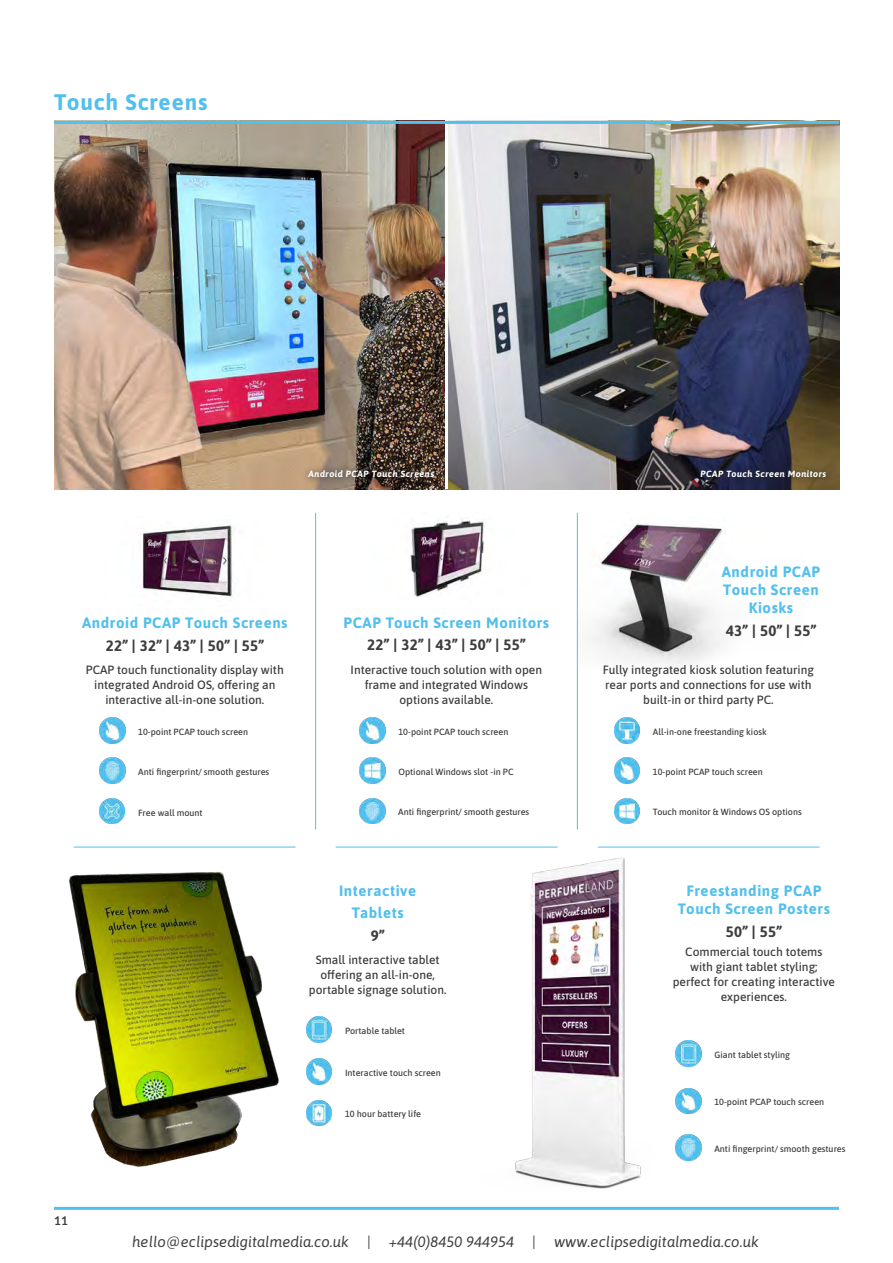
<style>
.page{position:relative;width:893px;height:1263px;background:#fff}
.page>*{position:absolute;margin:0;border:0;box-sizing:border-box;transform-origin:0 0}
.t1{font:700 22.5px "Asap";letter-spacing:.04em;color:#52bfed}
.t2{font:700 15px/18px "Asap";letter-spacing:.04em;color:#52bfed;text-align:center}
.t3{font:italic 15px "Asap";color:#3e3e3e}
.t4{font:700 15px "Asap";letter-spacing:.02em;color:#3e3e3e}
.t5{font:500 12px/15px "Asap";color:#3e3e3e;text-align:center}
.t6{font:700 12px "Lato";color:#3e3e3e}
.t7{font:500 9px "Asap";color:#3e3e3e}
.t8{font:italic 700 9px "Asap";letter-spacing:.05em;color:#fff}
</style>
<div class="page">
<img style="left:590px;top:523px;width:136px;height:142px">
<img style="left:54px;top:124px;width:785px;height:365px">
<hr style="left:54px;top:1207px;width:785px;height:3px;background:#52bfed">
<hr style="left:74px;top:847px;width:222px;height:1px;background:#52bfed">
<hr style="left:336px;top:847px;width:222px;height:1px;background:#52bfed">
<hr style="left:598px;top:847px;width:222px;height:1px;background:#52bfed">
<img style="left:69px;top:871px;width:210px;height:296px">
<img style="left:410px;top:518px;width:76px;height:79px">
<hr style="left:315px;top:513px;width:1px;height:316px;background:#52bfed">
<img style="left:142px;top:524px;width:93px;height:75px">
<hr style="left:577px;top:513px;width:1px;height:316px;background:#52bfed">
<div style="left:693px;top:463px;width:140px;height:23px;background:#231f20;opacity:.9"></div>
<div style="left:301px;top:463px;width:140px;height:23px;background:#231f20;opacity:.9"></div>
<hr style="left:445px;top:80px;width:3px;height:409px;background:#fff">
<hr style="left:54px;top:121px;width:785px;height:3px;background:#52bfed">
<svg style="left:163px;top:1044px;width:16px;height:1px"></svg>
<img style="left:470px;top:847px;width:239px;height:363px">
<img style="left:306px;top:1017px;width:26px;height:25px">
<img style="left:306px;top:1059px;width:26px;height:25px">
<img style="left:306px;top:1100px;width:26px;height:25px">
<img style="left:676px;top:1041px;width:25px;height:25px">
<img style="left:676px;top:1088px;width:25px;height:26px">
<img style="left:676px;top:1135px;width:25px;height:25px">
<img style="left:100px;top:718px;width:25px;height:25px">
<img style="left:100px;top:758px;width:25px;height:25px">
<img style="left:99px;top:798px;width:26px;height:26px">
<img style="left:360px;top:718px;width:25px;height:25px">
<img style="left:360px;top:758px;width:25px;height:25px">
<img style="left:360px;top:798px;width:25px;height:26px">
<img style="left:614px;top:718px;width:26px;height:25px">
<img style="left:614px;top:758px;width:26px;height:25px">
<img style="left:614px;top:798px;width:26px;height:26px">
<p class="t1" style="left:54px;top:86px;width:155px">Touch Screens</p>
<p class="t8" style="left:309px;top:468px;width:127px">Android PCAP Touch Screens</p>
<p class="t8" style="left:701px;top:468px;width:127px">PCAP Touch Screen Monitors</p>
<p class="t2" style="left:82px;top:613px;width:207px">Android PCAP Touch Screens</p>
<p class="t4" style="left:106px;top:635px;width:160px">22” | 32” | 43” | 50” | 55”</p>
<p class="t5" style="left:86px;top:662px;width:199px">PCAP touch functionality display with integrated Android OS, offering an interactive all-in-one solution.</p>
<p class="t7" style="left:138px;top:726px;width:111px">10-point PCAP touch screen</p>
<p class="t7" style="left:138px;top:766px;width:133px">Anti fingerprint/ smooth gestures</p>
<p class="t7" style="left:138px;top:806px;width:66px">Free wall mount</p>
<p class="t2" style="left:722px;top:562px;width:100px">Android PCAP<br>Touch Screen<br>Kiosks</p>
<p class="t4" style="left:726px;top:620px;width:91px">43” | 50” | 55”</p>
<p class="t2" style="left:344px;top:613px;width:207px">PCAP Touch Screen Monitors</p>
<p class="t4" style="left:367px;top:634px;width:160px">22” | 32” | 43” | 50” | 55”</p>
<p class="t5" style="left:351px;top:662px;width:193px">Interactive touch solution with open frame and integrated Windows options available.</p>
<p class="t5" style="left:603px;top:661px;width:213px">Fully integrated kiosk solution featuring rear ports and connections for use with built-in or third party PC.</p>
<p class="t7" style="left:398px;top:725px;width:111px">10-point PCAP touch screen</p>
<p class="t7" style="left:398px;top:765px;width:117px">Optional Windows slot -in PC</p>
<p class="t7" style="left:398px;top:806px;width:133px">Anti fingerprint/ smooth gestures</p>
<p class="t7" style="left:653px;top:725px;width:115px">All-in-one freestanding kiosk</p>
<p class="t7" style="left:653px;top:765px;width:111px">10-point PCAP touch screen</p>
<p class="t7" style="left:653px;top:806px;width:151px">Touch monitor &amp; Windows OS options</p>
<p class="t6" style="left:54px;top:1211px;width:16px">11</p>
<p class="t2" style="left:339px;top:881px;width:79px">Interactive</p>
<p class="t2" style="left:352px;top:903px;width:53px">Tablets</p>
<p class="t4" style="left:371px;top:925px;width:15px">9”</p>
<p class="t5" style="left:309px;top:952px;width:139px">Small interactive tablet offering an all-in-one, portable signage solution.</p>
<p class="t7" style="left:345px;top:1024px;width:62px">Portable tablet</p>
<p class="t7" style="left:345px;top:1066px;width:97px">Interactive touch screen</p>
<p class="t7" style="left:345px;top:1108px;width:78px">10 hour battery life</p>
<p class="t2" style="left:678px;top:881px;width:154px">Freestanding PCAP<br>Touch Screen Posters</p>
<p class="t4" style="left:726px;top:921px;width:57px">50” | 55”</p>
<p class="t5" style="left:673px;top:944px;width:164px">Commercial touch totems with giant tablet styling; perfect for creating interactive experiences.</p>
<p class="t7" style="left:714px;top:1049px;width:77px">Giant tablet styling</p>
<p class="t7" style="left:714px;top:1096px;width:111px">10-point PCAP touch screen</p>
<p class="t7" style="left:714px;top:1142px;width:133px">Anti fingerprint/ smooth gestures</p>
<p class="t3" style="left:132px;top:1232px;width:628px">hello@eclipsedigitalmedia.co.uk | +44(0)8450 944954 | www.eclipsedigitalmedia.co.uk</p>
</div>
